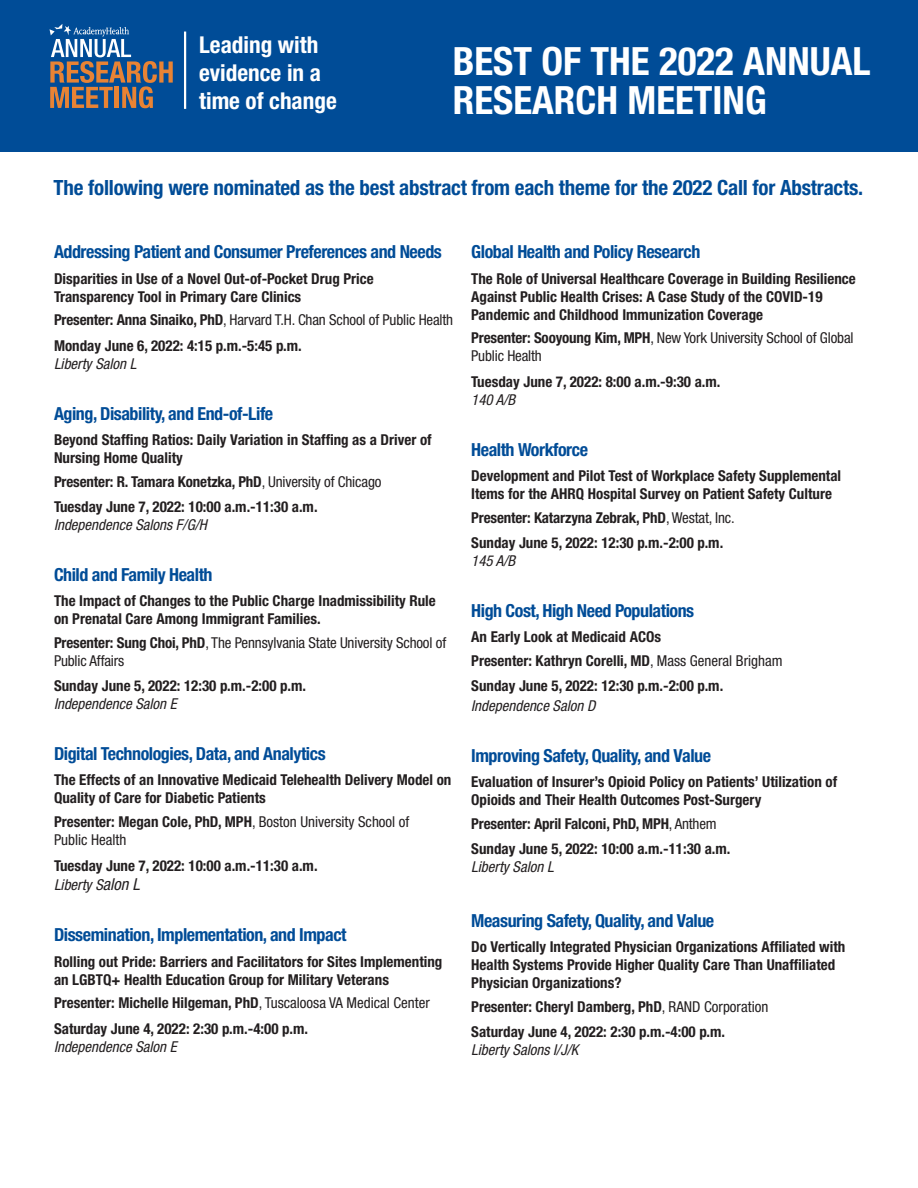
<style>
.page{position:relative;width:918px;height:1188px;background:#fff}
.page>*{position:absolute;margin:0;border:0;box-sizing:border-box;transform-origin:0 0}
.t1{font:700 condensed 39px/39px "Helvetica Neue LT Std";color:#fff}
.t2{font:700 condensed 23.25px/27.9px "Helvetica Neue LT Std";color:#fff}
.t3{font:700 condensed 21px "Helvetica Neue LT Std";letter-spacing:-.01em;color:#004c97}
.Main_Title{font:700 condensed 18px "Helvetica Neue LT Std";letter-spacing:-.025em;color:#004c97}
.NEW_Theme{font:700 condensed 15px/18px "Helvetica Neue LT Std";color:#231f20}
.New_Presenter{font:700 condensed 15px/18px "Helvetica Neue LT Std";color:#231f20}
.New_Presenter-2{font:condensed 15px/18px "Helvetica Neue LT Std";letter-spacing:-.01em;color:#231f20}
.s1{font-weight:700}
.s2{font-weight:400;font-style:italic}
.s3{font-weight:400}
.s4{font-weight:400;font-style:italic;font-size:16.5px}
</style>
<div class="page">
<div style="left:0;top:0;width:918px;height:151px;background:#004c97"></div>
<svg style="left:50px;top:24px;width:137px;height:85px"></svg>
<hr style="left:184px;top:32px;width:2px;height:77px;background:#fff">
<p class="t2" style="left:199px;top:30px;width:139px">Leading with evidence in a time of change</p>
<p class="t1" style="left:453px;top:41px;width:419px">BEST OF THE 2022 ANNUAL<br>RESEARCH MEETING</p>
<p class="t3" style="left:54px;top:175px;width:811px">The following were nominated as the best abstract from each theme for the 2022 Call for Abstracts.</p>
<p class="Main_Title" style="left:54px;top:241px;width:389px">Addressing Patient and Consumer Preferences and Needs</p>
<p class="NEW_Theme" style="left:54px;top:269px;width:321px">Disparities in Use of a Novel Out-of-Pocket Drug Price<br>Transparency Tool in Primary Care Clinics</p>
<p class="New_Presenter-2" style="left:54px;top:311px;width:401px"><span class="s1">Presenter: Anna Sinaiko, PhD</span>, Harvard T.H. Chan School of Public Health</p>
<p class="New_Presenter" style="left:54px;top:336px;width:249px">Monday June 6, 2022: 4:15 p.m.-5:45 p.m.<br><span class="s2">Liberty Salon L</span></p>
<p class="Main_Title" style="left:54px;top:402px;width:221px">Aging, Disability, and End-of-Life</p>
<p class="NEW_Theme" style="left:54px;top:431px;width:379px">Beyond Staffing Ratios: Daily Variation in Staffing as a Driver of<br>Nursing Home Quality</p>
<p class="New_Presenter" style="left:54px;top:472px;width:329px">Presenter: R. Tamara Konetzka, PhD<span class="s3">, University of Chicago</span></p>
<p class="New_Presenter" style="left:54px;top:498px;width:265px">Tuesday June 7, 2022: 10:00 a.m.-11:30 a.m.<br><span class="s2">Independence Salons F/G/H</span></p>
<p class="Main_Title" style="left:54px;top:563px;width:160px">Child and Family Health</p>
<p class="NEW_Theme" style="left:54px;top:592px;width:383px">The Impact of Changes to the Public Charge Inadmissibility Rule on Prenatal Care Among Immigrant Families.</p>
<p class="New_Presenter-2" style="left:54px;top:633px;width:394px"><span class="s1">Presenter: Sung Choi, PhD</span>, The Pennsylvania State University School of<br>Public Affairs</p>
<p class="New_Presenter" style="left:54px;top:677px;width:254px">Sunday June 5, 2022: 12:30 p.m.-2:00 p.m.<br><span class="s2">Independence Salon E</span></p>
<p class="Main_Title" style="left:54px;top:743px;width:273px">Digital Technologies, Data, and Analytics</p>
<p class="NEW_Theme" style="left:54px;top:771px;width:399px">The Effects of an Innovative Medicaid Telehealth Delivery Model on<br>Quality of Care for Diabetic Patients</p>
<p class="New_Presenter-2" style="left:54px;top:813px;width:357px"><span class="s1">Presenter: Megan Cole, PhD, MPH</span>, Boston University School of<br>Public Health</p>
<p class="New_Presenter" style="left:54px;top:855px;width:265px;line-height:19.8px">Tuesday June 7, 2022: 10:00 a.m.-11:30 a.m.<br><span class="s2">Liberty S</span><span class="s4">alon L</span></p>
<p class="Main_Title" style="left:54px;top:924px;width:294px">Dissemination, Implementation, and Impact</p>
<p class="NEW_Theme" style="left:54px;top:952px;width:390px">Rolling out Pride: Barriers and Facilitators for Sites Implementing an LGBTQ+ Health Education Group for Military Veterans</p>
<p class="New_Presenter" style="left:54px;top:993px;width:377px">Presenter: Michelle Hilgeman, PhD<span class="s3">, Tuscaloosa VA Medical Center</span></p>
<p class="New_Presenter" style="left:54px;top:1019px;width:255px">Saturday June 4, 2022: 2:30 p.m.-4:00 p.m.<br><span class="s2">Independence Salon E</span></p>
<p class="Main_Title" style="left:471px;top:241px;width:231px">Global Health and Policy Research</p>
<p class="NEW_Theme" style="left:471px;top:269px;width:386px">The Role of Universal Healthcare Coverage in Building Resilience<br>Against Public Health Crises: A Case Study of the COVID-19<br>Pandemic and Childhood Immunization Coverage</p>
<p class="New_Presenter-2" style="left:471px;top:329px;width:384px"><span class="s1">Presenter: Sooyoung Kim, MPH</span>, New York University School of Global<br>Public Health</p>
<p class="New_Presenter" style="left:471px;top:372px;width:251px">Tuesday June 7, 2022: 8:00 a.m.-9:30 a.m.<br><span class="s2">140 A/B</span></p>
<p class="Main_Title" style="left:471px;top:438px;width:118px">Health Workforce</p>
<p class="NEW_Theme" style="left:471px;top:467px;width:371px">Development and Pilot Test of Workplace Safety Supplemental<br>Items for the AHRQ Hospital Survey on Patient Safety Culture</p>
<p class="New_Presenter" style="left:471px;top:508px;width:265px">Presenter: Katarzyna Zebrak, PhD<span class="s3">, Westat, Inc.</span></p>
<p class="New_Presenter" style="left:471px;top:534px;width:254px">Sunday June 5, 2022: 12:30 p.m.-2:00 p.m.<br><span class="s2">145 A/B</span></p>
<p class="Main_Title" style="left:471px;top:599px;width:225px">High Cost, High Need Populations</p>
<p class="NEW_Theme" style="left:471px;top:628px;width:191px">An Early Look at Medicaid ACOs</p>
<p class="New_Presenter" style="left:471px;top:651px;width:313px">Presenter: Kathryn Corelli, MD<span class="s3">, Mass General Brigham</span></p>
<p class="New_Presenter" style="left:471px;top:676px;width:254px;line-height:19.8px">Sunday June 5, 2022: 12:30 p.m.-2:00 p.m.<br><span class="s2">Independence Salon D</span></p>
<p class="Main_Title" style="left:471px;top:744px;width:241px">Improving Safety, Quality, and Value</p>
<p class="NEW_Theme" style="left:471px;top:773px;width:367px">Evaluation of Insurer’s Opioid Policy on Patients’ Utilization of<br>Opioids and Their Health Outcomes Post-Surgery</p>
<p class="New_Presenter" style="left:471px;top:814px;width:247px">Presenter: April Falconi, PhD, MPH<span class="s3">, Anthem</span></p>
<p class="New_Presenter" style="left:471px;top:840px;width:261px">Sunday June 5, 2022: 10:00 a.m.-11:30 a.m.<br><span class="s2">Liberty Salon L</span></p>
<p class="Main_Title" style="left:471px;top:910px;width:245px">Measuring Safety, Quality, and Value</p>
<p class="NEW_Theme" style="left:471px;top:938px;width:376px">Do Vertically Integrated Physician Organizations Affiliated with<br>Health Systems Provide Higher Quality Care Than Unaffiliated<br>Physician Organizations?</p>
<p class="New_Presenter" style="left:471px;top:997px;width:299px">Presenter: Cheryl Damberg, PhD<span class="s3">, RAND Corporation</span></p>
<p class="New_Presenter" style="left:471px;top:1023px;width:255px">Saturday June 4, 2022: 2:30 p.m.-4:00 p.m.<br><span class="s2">Liberty Salons I/J/K</span></p>
</div>
